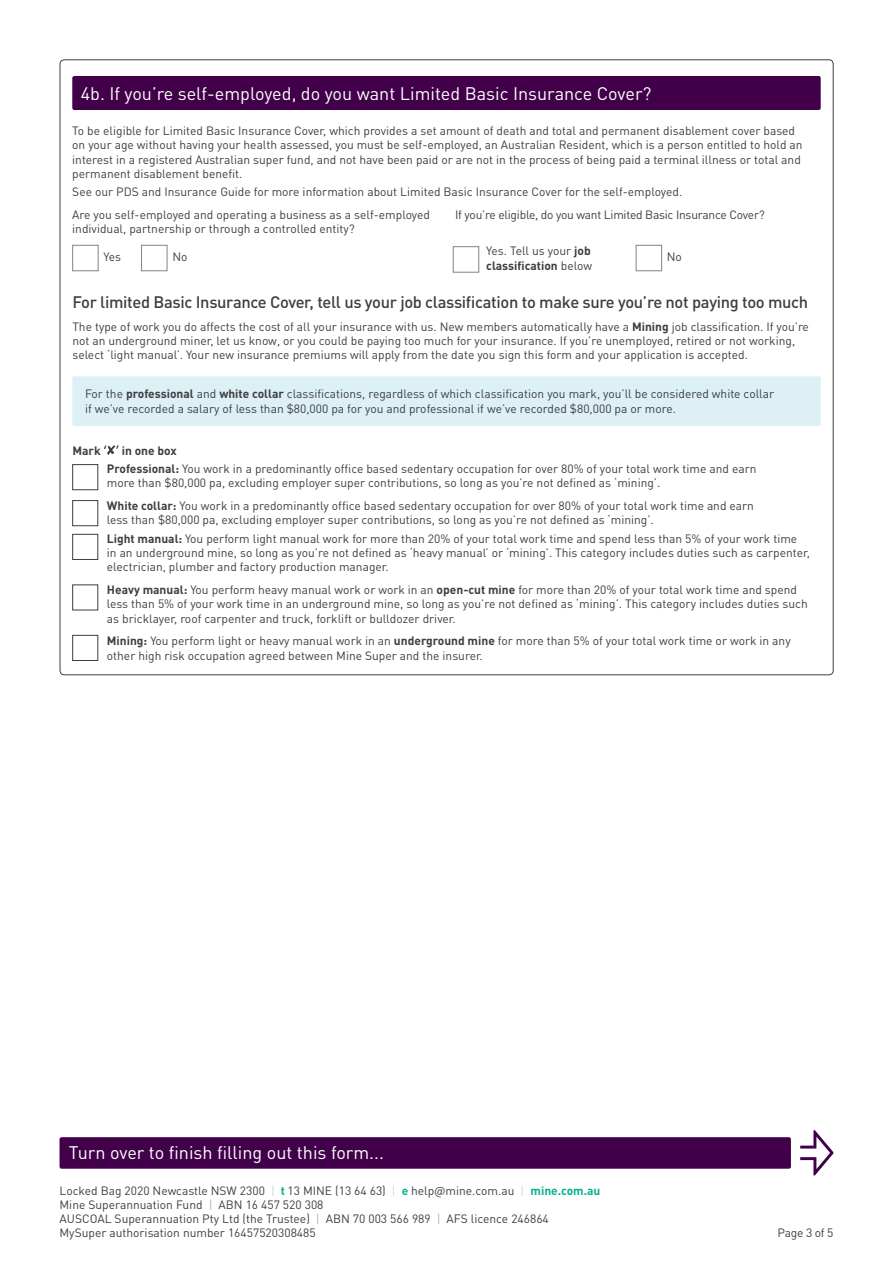
<style>
.page{position:relative;width:893px;height:1263px;background:#fff}
.page>*{position:absolute;margin:0;border:0;box-sizing:border-box;transform-origin:0 0}
.Heading_Box{font:18px "DIN Pro";color:#fff}
.Header4{font:500 16.5px "DIN Pro";letter-spacing:-.02em;color:#3e3e3f}
.Standard_Text{font:12px/14.2px "DIN Pro";color:#3e3e3f}
.Question{font:12px "DIN Pro";letter-spacing:-.02em;color:#3e3e3f}
.Standard_Text-2{font:700 12px "DIN Pro";color:#3e3e3f}
.s1{font-weight:700}
.s2{font-weight:300;color:#c2c3c6}
.s3{font-weight:700;color:#07b18f}
.s4{color:#b0b1b5}
</style>
<div class="page">
<div style="left:60px;top:1137px;width:731px;height:32px;background:#410049;border-radius:2px"></div>
<svg style="left:800px;top:1130px;width:34px;height:46px"></svg>
<div style="left:72px;top:76px;width:749px;height:34px;background:#410049;border-radius:2px"></div>
<div style="left:453px;top:246px;width:26px;height:27px;border:1px solid #808285"></div>
<div style="left:636px;top:245px;width:26px;height:26px;border:1px solid #808285"></div>
<div style="left:72px;top:245px;width:27px;height:26px;border:1px solid #808285"></div>
<div style="left:141px;top:245px;width:26px;height:26px;border:1px solid #808285"></div>
<svg style="left:104px;top:445px;width:15px;height:10px"></svg>
<div style="left:72px;top:464px;width:26px;height:26px;background:#fff;border:1px solid #3e3e3f"></div>
<div style="left:72px;top:500px;width:26px;height:26px;background:#fff;border:1px solid #3e3e3f"></div>
<div style="left:72px;top:534px;width:26px;height:26px;background:#fff;border:1px solid #3e3e3f"></div>
<div style="left:72px;top:585px;width:26px;height:25px;background:#fff;border:1px solid #3e3e3f"></div>
<div style="left:72px;top:635px;width:26px;height:26px;background:#fff;border:1px solid #3e3e3f"></div>
<div style="left:72px;top:376px;width:749px;height:50px;background:#ddf0f5;border-radius:2px"></div>
<p class="Heading_Box" style="left:81px;top:81px;width:572px">4b. If you’re self-employed, do you want Limited Basic Insurance Cover?</p>
<p class="Standard_Text" style="left:72px;top:123px;width:732px">To be eligible for Limited Basic Insurance Cover, which provides a set amount of death and total and permanent disablement cover based on your age without having your health assessed, you must be self-employed, an Australian Resident, which is a person entitled to hold an interest in a registered Australian super fund, and not have been paid or are not in the process of being paid a terminal illness or total and permanent disablement benefit.</p>
<p class="Standard_Text" style="left:72px;top:184px;width:611px">See our PDS and Insurance Guide for more information about Limited Basic Insurance Cover for the self-employed.</p>
<p class="Standard_Text" style="left:72px;top:207px;width:359px">Are you self-employed and operating a business as a self-employed</p>
<p class="Question" style="left:455px;top:206px;width:311px">If you’re eligible, do you want Limited Basic Insurance Cover?</p>
<p class="Standard_Text" style="left:72px;top:221px;width:284px">individual, partnership or through a controlled entity?</p>
<p class="Standard_Text" style="left:104px;top:249px;width:19px">Yes</p>
<p class="Standard_Text" style="left:172px;top:249px;width:17px">No</p>
<p class="Standard_Text" style="left:486px;top:244px;width:107px">Yes. Tell us your <span class="s1">job classification</span> below</p>
<p class="Standard_Text" style="left:667px;top:249px;width:17px">No</p>
<p class="Header4" style="left:72px;top:291px;width:737px">For limited Basic Insurance Cover, tell us your job classification to make sure you’re not paying too much</p>
<p class="Standard_Text" style="left:72px;top:319px;width:738px">The type of work you do affects the cost of all your insurance with us. New members automatically have a <span class="s1">Mining</span> job classification. If you’re not an underground miner, let us know, or you could be paying too much for your insurance. If you’re unemployed, retired or not working, select ‘light manual’. Your new insurance premiums will apply from the date you sign this form and your application is accepted.</p>
<p class="Standard_Text" style="left:85px;top:386px;width:691px">For the <span class="s1">professional</span> and <span class="s1">white collar</span> classifications, regardless of which classification you mark, you’ll be considered white collar if we’ve recorded a salary of less than $80,000 pa for you and professional if we’ve recorded $80,000 pa or more.</p>
<p class="Standard_Text-2" style="left:72px;top:442px;width:30px">Mark</p>
<p class="Standard_Text-2" style="left:122px;top:442px;width:57px">in one box</p>
<p class="Standard_Text" style="left:107px;top:461px;width:651px"><span class="s1">Professional:</span> You work in a predominantly office based sedentary occupation for over 80% of your total work time and earn more than $80,000 pa, excluding employer super contributions, so long as you’re not defined as ‘mining’.</p>
<p class="Standard_Text" style="left:107px;top:498px;width:649px"><span class="s1">White collar:</span> You work in a predominantly office based sedentary occupation for over 80% of your total work time and earn less than $80,000 pa, excluding employer super contributions, so long as you’re not defined as ‘mining’.</p>
<p class="Standard_Text" style="left:107px;top:531px;width:704px"><span class="s1">Light manual:</span> You perform light manual work for more than 20% of your total work time and spend less than 5% of your work time in an underground mine, so long as you’re not defined as ‘heavy manual’ or ‘mining’. This category includes duties such as carpenter, electrician, plumber and factory production manager.</p>
<p class="Standard_Text" style="left:107px;top:582px;width:702px"><span class="s1">Heavy manual:</span> You perform heavy manual work or work in an <span class="s1">open-cut mine</span> for more than 20% of your total work time and spend less than 5% of your work time in an underground mine, so long as you’re not defined as ‘mining’. This category includes duties such as bricklayer, roof carpenter and truck, forklift or bulldozer driver.</p>
<p class="Standard_Text" style="left:107px;top:633px;width:685px"><span class="s1">Mining:</span> You perform light or heavy manual work in an <span class="s1">underground mine</span> for more than 5% of your total work time or work in any other high risk occupation agreed between Mine Super and the insurer.</p>
<h1 class="Heading_Box" style="left:69px;top:1140px;width:316px">Turn over to finish filling out this form...</h1>
<p class="Standard_Text" style="left:60px;top:1183px;width:542px">Locked Bag 2020 Newcastle NSW 2300 <span class="s2">|</span> <span class="s3">t</span> 13 MINE (13 64 63) <span class="s2">|</span> <span class="s3">e</span> help@mine.com.au <span class="s2">|</span> <span class="s3">mine.com.au </span>Mine Superannuation Fund <span class="s4">|</span> ABN 16 457 520 308<br>AUSCOAL Superannuation Pty Ltd (the Trustee) <span class="s4">|</span> ABN 70 003 566 989 <span class="s4">|</span> AFS licence 246864<br>MySuper authorisation number 16457520308485</p>
<p class="Standard_Text" style="left:778px;top:1225px;width:57px">Page 3 of 5</p>
</div>
